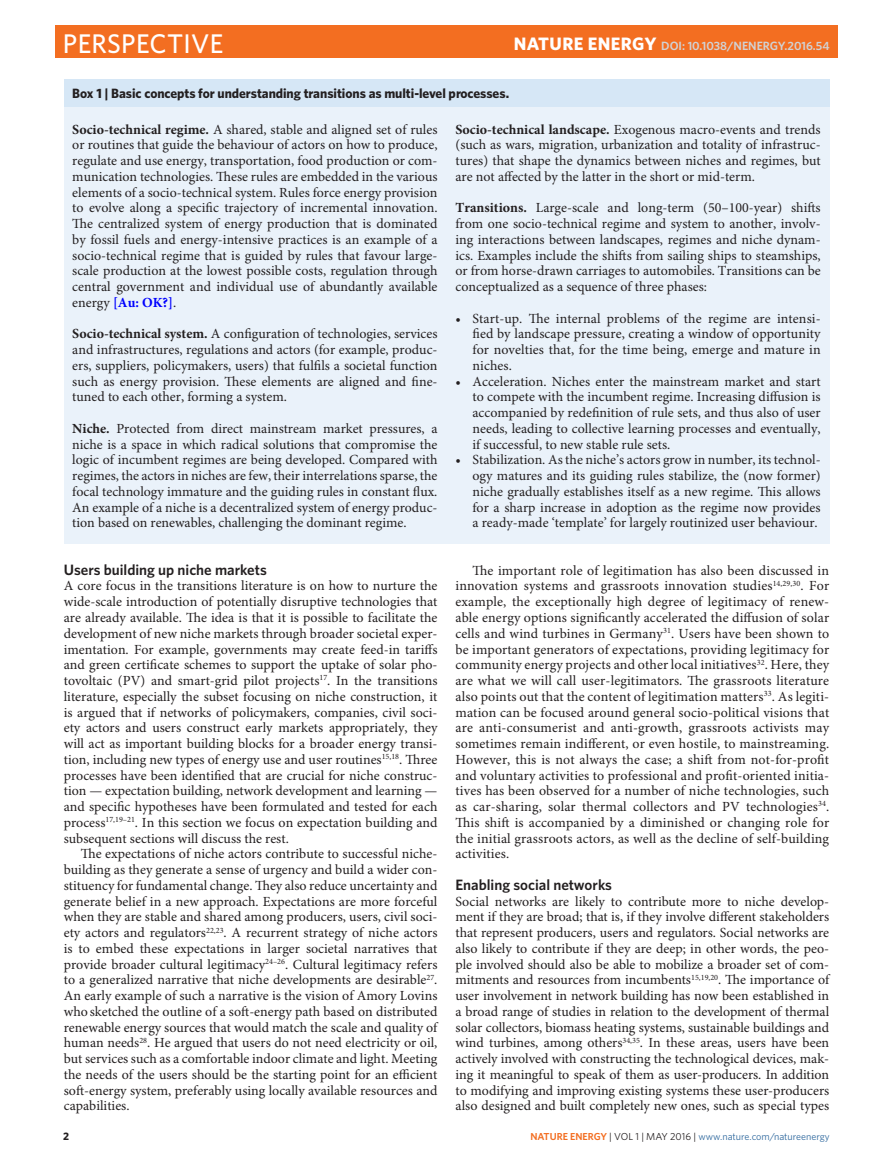
<style>
.page{position:relative;width:893px;height:1174px;background:#fff}
.page>*{position:absolute;margin:0;border:0;box-sizing:border-box;transform-origin:0 0}
.t1{font:500 27px "Whitney";letter-spacing:.01em;color:#fff}
.Head_1{font:600 15px "Whitney";color:#231f20}
.Body_first{font:13.95px/15.8px "Minion Pro";color:#231f20;text-align:justify}
.Body_text{font:13.95px/15.8px "Minion Pro";color:#231f20;text-align:justify}
.Box_Table_title{font:700 13.5px "Whitney";letter-spacing:-.005em;color:#231f20}
.t2{font:600 12px "Whitney";color:#d1d2d4}
.t3{font:700 10.8px "Whitney";color:#231f20}
.t4{font:10.2px "Whitney";color:#316a9f}
.s1{font-weight:700;font-size:18px;color:#fff}
.s2{font-weight:700}
.s3{font-weight:700;color:#00f}
.s4{font-weight:600;color:#f36e21}
.s5{color:#231f20}
</style>
<div class="page">
<div style="left:64px;top:79px;width:765px;height:464px;background:#eaf2fa"></div>
<div style="left:64px;top:79px;width:765px;height:28px;background:#d6e7f6"></div>
<div style="left:55px;top:26px;width:783px;height:32px;background:#f36e21"></div>
<h1 class="t1" style="left:63px;top:25px;width:162px">PERSPECTIVE</h1>
<p class="t2" style="left:514px;top:38px;width:317px"><span class="s1">NATURE ENERGY</span> DOI: 10.1038/NENERGY.2016.54</p>
<p class="Box_Table_title" style="left:72px;top:85px;width:438px">Box 1 | Basic concepts for understanding transitions as multi-level processes.</p>
<p class="Body_first" style="left:72px;top:122px;width:367px"><span class="s2">Socio-technical regime.</span> A shared, stable and aligned set of rules or routines that guide the behaviour of actors on how to produce, regulate and use energy, transportation, food production or com&shy;munication technologies. These rules are embedded in the various elements of a socio-technical system. Rules force energy provision to evolve along a specific trajectory of incremental innovation.<br>The centralized system of energy production that is dominated by fossil fuels and energy-intensive practices is an example of a socio-technical regime that is guided by rules that favour large&shy;scale production at the lowest possible costs, regulation through central government and individual use of abundantly available energy <span class="s3">[Au: OK?]</span>.</p>
<p class="Body_first" style="left:72px;top:326px;width:367px"><span class="s2">Socio-technical system.</span> A configuration of technologies, services and infrastructures, regulations and actors (for example, produc&shy;ers, suppliers, policymakers, users) that fulfils a societal function such as energy provision. These elements are aligned and fine&shy;tuned to each other, forming a system.</p>
<p class="Body_first" style="left:72px;top:421px;width:367px"><span class="s2">Niche.</span> Protected from direct mainstream market pressures, a niche is a space in which radical solutions that compromise the logic of incumbent regimes are being developed. Compared with regimes, the actors in niches are few, their interrelations sparse, the focal technology immature and the guiding rules in constant flux.<br>An example of a niche is a decentralized system of energy produc&shy;tion based on renewables, challenging the dominant regime.</p>
<p class="Head_1" style="left:64px;top:559px;width:205px">Users building up niche markets</p>
<p class="Body_first" style="left:64px;top:578px;width:375px">A core focus in the transitions literature is on how to nurture the wide-scale introduction of potentially disruptive technologies that are already available. The idea is that it is possible to facilitate the development of new niche markets through broader societal exper&shy;imentation. For example, governments may create feed-in tariffs and green certificate schemes to support the uptake of solar pho&shy;tovoltaic (PV) and smart-grid pilot projects<sup>17</sup>. In the transitions literature, especially the subset focusing on niche construction, it is argued that if networks of policymakers, companies, civil soci&shy;ety actors and users construct early markets appropriately, they will act as important building blocks for a broader energy transi&shy;tion, including new types of energy use and user routines<sup>15,18</sup>. Three processes have been identified that are crucial for niche construc&shy;tion — expectation building, network development and learning — and specific hypotheses have been formulated and tested for each process<sup>17,19–21</sup>. In this section we focus on expectation building and subsequent sections will discuss the rest.</p>
<p class="Body_text" style="left:64px;top:846px;width:375px;text-indent:17px">The expectations of niche actors contribute to successful niche&shy;building as they generate a sense of urgency and build a wider con&shy;stituency for fundamental change. They also reduce uncertainty and generate belief in a new approach. Expectations are more forceful when they are stable and shared among producers, users, civil soci&shy;ety actors and regulators<sup>22,23</sup>. A recurrent strategy of niche actors is to embed these expectations in larger societal narratives that provide broader cultural legitimacy<sup>24–26</sup>. Cultural legitimacy refers to a generalized narrative that niche developments are desirable<sup>27</sup>.<br>An early example of such a narrative is the vision of Amory Lovins who sketched the outline of a soft-energy path based on distributed renewable energy sources that would match the scale and quality of human needs<sup>28</sup>. He argued that users do not need electricity or oil, but services such as a comfortable indoor climate and light. Meeting the needs of the users should be the starting point for an efficient soft-energy system, preferably using locally available resources and capabilities.</p>
<p class="Body_first" style="left:455px;top:122px;width:367px"><span class="s2">Socio-technical landscape.</span> Exogenous macro-events and trends (such as wars, migration, urbanization and totality of infrastruc&shy;tures) that shape the dynamics between niches and regimes, but are not affected by the latter in the short or mid-term.</p>
<p class="Body_first" style="left:455px;top:200px;width:367px"><span class="s2">Transitions.</span> Large-scale and long-term (50–100-year) shifts from one socio-technical regime and system to another, involv&shy;ing interactions between landscapes, regimes and niche dynam&shy;ics. Examples include the shifts from sailing ships to steamships, or from horse-drawn carriages to automobiles. Transitions can be conceptualized as a sequence of three phases:</p>
<p class="Body_text" style="left:472px;top:311px;width:350px;text-indent:-17px">• Start-up. The internal problems of the regime are intensi&shy;fied by landscape pressure, creating a window of opportunity for novelties that, for the time being, emerge and mature in niches.</p>
<p class="Body_text" style="left:472px;top:374px;width:350px;text-indent:-17px">• Acceleration. Niches enter the mainstream market and start to compete with the incumbent regime. Increasing diffusion is accompanied by redefinition of rule sets, and thus also of user needs, leading to collective learning processes and eventually, if successful, to new stable rule sets.</p>
<p class="Body_text" style="left:472px;top:452px;width:350px;text-indent:-17px">• Stabilization. As the niche’s actors grow in number, its technol&shy;ogy matures and its guiding rules stabilize, the (now former) niche gradually establishes itself as a new regime. This allows for a sharp increase in adoption as the regime now provides a ready-made ‘template’ for largely routinized user behaviour.</p>
<p class="Body_text" style="left:455px;top:563px;width:375px;text-indent:17px">The important role of legitimation has also been discussed in innovation systems and grassroots innovation studies<sup>14,29,30</sup>. For example, the exceptionally high degree of legitimacy of renew&shy;able energy options significantly accelerated the diffusion of solar cells and wind turbines in Germany<sup>31</sup>. Users have been shown to be important generators of expectations, providing legitimacy for community energy projects and other local initiatives<sup>32</sup>. Here, they are what we will call user-legitimators. The grassroots literature also points out that the content of legitimation matters<sup>33</sup>. As legiti&shy;mation can be focused around general socio-political visions that are anti-consumerist and anti-growth, grassroots activists may sometimes remain indifferent, or even hostile, to mainstreaming.<br>However, this is not always the case; a shift from not-for-profit and voluntary activities to professional and profit-oriented initia&shy;tives has been observed for a number of niche technologies, such as car-sharing, solar thermal collectors and PV technologies<sup>34</sup>.<br>This shift is accompanied by a diminished or changing role for the initial grassroots actors, as well as the decline of self-building activities.</p>
<p class="Head_1" style="left:455px;top:874px;width:158px">Enabling social networks</p>
<p class="Body_first" style="left:455px;top:893px;width:375px">Social networks are likely to contribute more to niche develop&shy;ment if they are broad; that is, if they involve different stakeholders that represent producers, users and regulators. Social networks are also likely to contribute if they are deep; in other words, the peo&shy;ple involved should also be able to mobilize a broader set of com&shy;mitments and resources from incumbents<sup>15,19,20</sup>. The importance of user involvement in network building has now been established in a broad range of studies in relation to the development of thermal solar collectors, biomass heating systems, sustainable buildings and wind turbines, among others<sup>34,35</sup>. In these areas, users have been actively involved with constructing the technological devices, mak&shy;ing it meaningful to speak of them as user-producers. In addition to modifying and improving existing systems these user-producers also designed and built completely new ones, such as special types</p>
<p class="t3" style="left:63px;top:1128px;width:8px">2</p>
<p class="t4" style="left:530px;top:1129px;width:301px"><span class="s4">NATURE ENERGY</span> <span class="s5">| VOL 1 | MAY 2016 |</span> www.nature.com/natureenergy</p>
</div>
